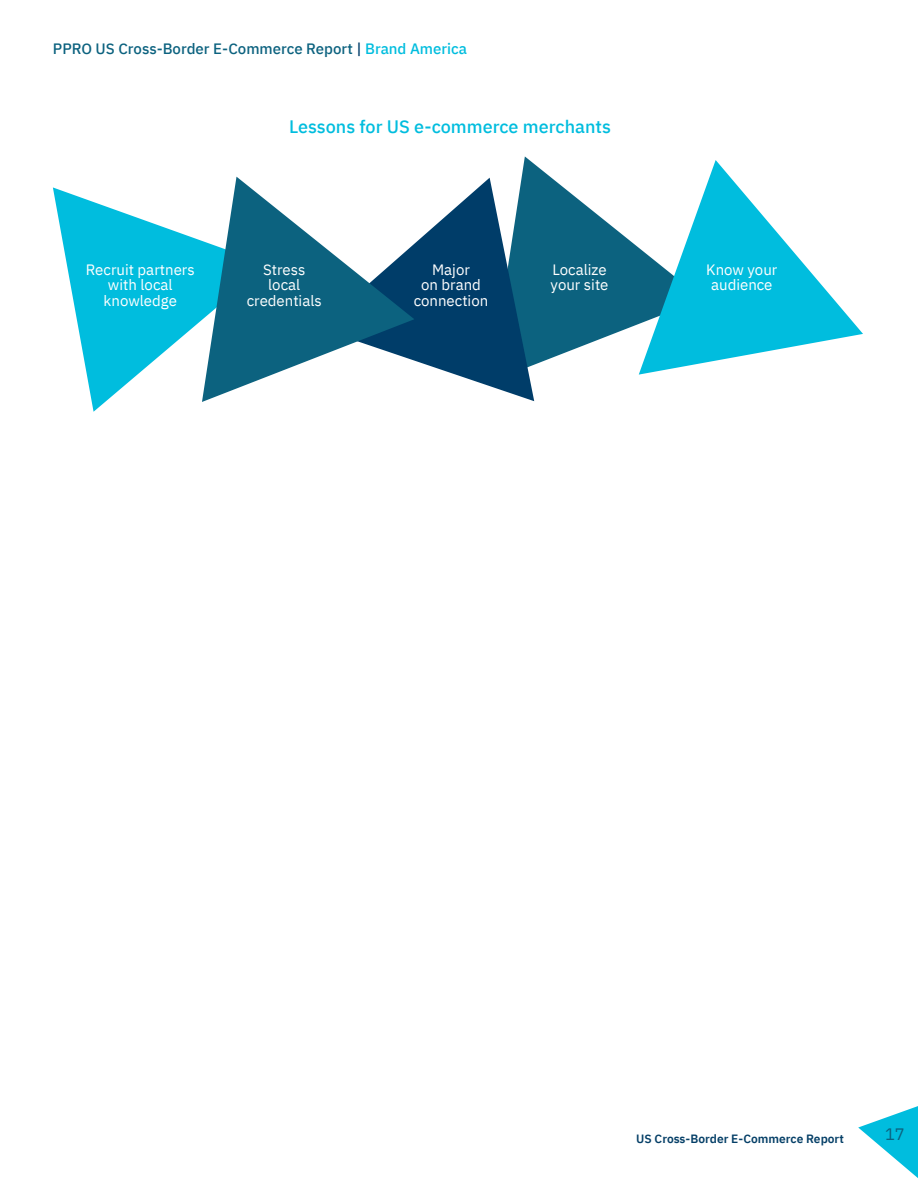
<style>
.page{position:relative;width:918px;height:1188px;background:#fff}
.page>*{position:absolute;margin:0;border:0;box-sizing:border-box;transform-origin:0 0}
.t1{font:500 18px "IBM Plex Sans";color:#00bdde}
.t2{font:16.5px "IBM Plex Sans";color:#0c627f}
.t3{font:15px/15.8px "IBM Plex Sans";color:#fff;text-align:center}
.t4{font:500 15px "IBM Plex Sans";color:#0c627f}
.t5{font:600 12px "IBM Plex Sans";color:#053f67}
.s1{color:#003d69}
.s2{color:#00bdde}
</style>
<div class="page">
<svg style="left:858px;top:1106px;width:60px;height:72px"></svg>
<svg style="left:53px;top:187px;width:149px;height:225px;fill:#00bdde"></svg>
<svg style="left:521px;top:156px;width:118px;height:219px;fill:#0c627f"></svg>
<svg style="left:639px;top:160px;width:224px;height:215px"></svg>
<svg style="left:414px;top:178px;width:120px;height:223px;fill:#003d69"></svg>
<svg style="left:202px;top:177px;width:212px;height:225px;fill:#0c627f"></svg>
<p class="t4" style="left:53px;top:37px;width:416px">PPRO US Cross-Border E-Commerce Report <span class="s1">|</span> <span class="s2">Brand America</span></p>
<p class="t1" style="left:289px;top:112px;width:323px">Lessons for US e-commerce merchants</p>
<p class="t3" style="left:86px;top:260px;width:110px">Recruit partners with local knowledge</p>
<p class="t3" style="left:551px;top:260px;width:59px;text-align:left">Localize your site</p>
<p class="t3" style="left:706px;top:260px;width:73px">Know your audience</p>
<p class="t3" style="left:414px;top:260px;width:76px">Major<br>on brand connection</p>
<p class="t3" style="left:247px;top:260px;width:77px">Stress local credentials</p>
<p class="t5" style="left:636px;top:1130px;width:209px">US Cross-Border E-Commerce Report</p>
<p class="t2" style="left:885px;top:1122px;width:21px">17</p>
</div>
